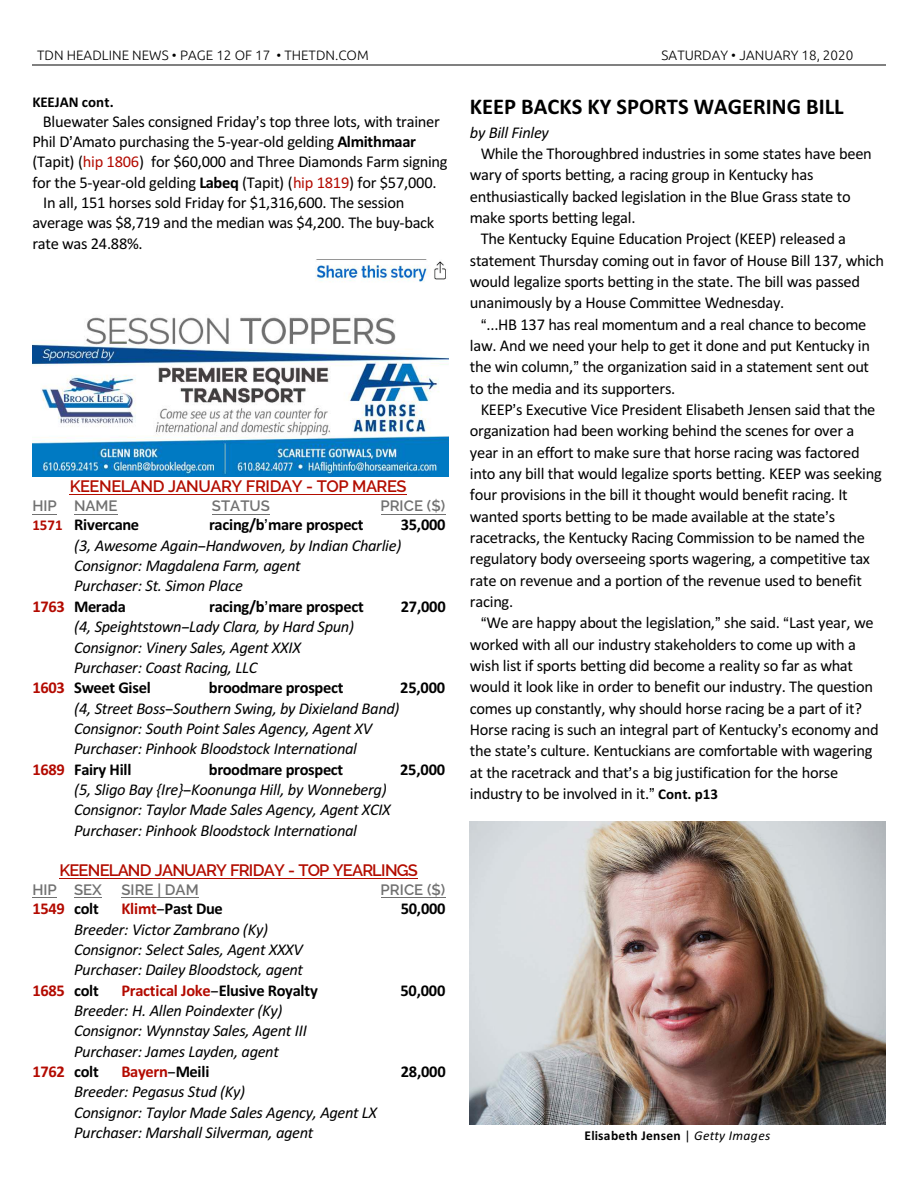
<style>
.page{position:relative;width:918px;height:1188px;background:#fff}
.page>*{position:absolute;margin:0;border:0;box-sizing:border-box;transform-origin:0 0}
.t1{font:700 22.5px "Calibri";color:#000}
.t2{font:16.5px "Calibri";letter-spacing:-.02em;color:#000}
.t3{font:italic 16.5px/20.4px "Calibri";letter-spacing:-.02em;color:#000}
.t4{font:700 16.5px "Calibri";letter-spacing:-.015em;color:#000}
.t5{font:600 16.5px "Raleway";letter-spacing:-.04em;color:#b30d00}
.t6{font:700 16.5px "Calibri";letter-spacing:-.015em;color:#b30a00}
.t7{font:600 15px "Raleway";color:#707070}
.t8{font:700 15px "Calibri";letter-spacing:-.005em;color:#000}
.t9{font:300 13.5px "Ubuntu";color:#000}
.t10{font:700 13.5px "Calibri";letter-spacing:.025em;color:#000}
.s1{font-weight:700}
.s2{color:#b30a00}
.s3{font-size:15px;color:#b30a00}
.s4{color:#000}
.s5{font-weight:700;font-size:15px}
.s6{font-weight:400}
.s7{font-weight:400;font-style:italic}
</style>
<div class="page">
<hr style="left:32px;top:64px;width:853px;height:1px;background:#808080">
<svg style="left:470px;top:821px;width:415px;height:1px"></svg>
<img style="left:470px;top:822px;width:416px;height:302px">
<hr style="left:70px;top:495px;width:337px;height:1px;background:#b30d00">
<svg style="left:32px;top:514px;width:25px;height:1px"></svg>
<hr style="left:74px;top:514px;width:44px;height:1px;background:#707070">
<hr style="left:212px;top:514px;width:58px;height:1px;background:#707070">
<hr style="left:381px;top:514px;width:65px;height:1px;background:#707070">
<hr style="left:59px;top:878px;width:359px;height:1px;background:#b30d00">
<svg style="left:32px;top:897px;width:25px;height:1px"></svg>
<svg style="left:74px;top:897px;width:28px;height:1px"></svg>
<hr style="left:122px;top:897px;width:77px;height:1px;background:#707070">
<hr style="left:381px;top:897px;width:65px;height:1px;background:#707070">
<img style="left:315px;top:259px;width:131px;height:23px">
<img style="left:32px;top:317px;width:416px;height:160px">
<p class="t9" style="left:37px;top:49px;width:333px">TDN HEADLINE NEWS • PAGE 12 OF 17 • THETDN.COM</p>
<p class="t9" style="left:662px;top:49px;width:193px">SATURDAY • JANUARY 18, 2020</p>
<p class="t8" style="left:32px;top:95px;width:83px">KEEJAN cont.</p>
<p class="t2" style="left:43px;top:114px;width:398px">Bluewater Sales consigned Friday s top three lots, with trainer</p>
<p class="t2" style="left:32px;top:135px;width:385px">Phil D Amato purchasing the 5-year-old gelding <span class="s1">Almithmaar</span></p>
<p class="t2" style="left:32px;top:155px;width:417px">(Tapit) (<span class="s2">hip 1806</span>) for $60,000 and Three Diamonds Farm signing</p>
<p class="t2" style="left:32px;top:175px;width:406px">for the 5-year-old gelding <span class="s1">Labeq</span> (Tapit) (<span class="s2">hip 1819</span>) for $57,000.</p>
<p class="t2" style="left:43px;top:196px;width:363px">In all, 151 horses sold Friday for $1,316,600. The session</p>
<p class="t2" style="left:32px;top:216px;width:404px">average was $8,719 and the median was $4,200. The buy-back</p>
<p class="t2" style="left:32px;top:236px;width:112px">rate was 24.88%.</p>
<p class="t5" style="left:70px;top:477px;width:338px">KEENELAND JANUARY FRIDAY - TOP MARES</p>
<p class="t7" style="left:32px;top:497px;width:87px">HIP NAME</p>
<p class="t7" style="left:212px;top:497px;width:59px">STATUS</p>
<p class="t7" style="left:380px;top:497px;width:66px">PRICE ($)</p>
<p class="t4" style="left:32px;top:518px;width:108px"><span class="s3">1571</span> Rivercane</p>
<p class="t4" style="left:209px;top:518px;width:156px">racing/b mare prospect</p>
<p class="t4" style="left:401px;top:518px;width:46px">35,000</p>
<p class="t3" style="left:74px;top:536px;width:329px">(3, Awesome Again Handwoven, by Indian Charlie)</p>
<p class="t3" style="left:74px;top:557px;width:228px">Consignor: Magdalena Farm, agent</p>
<p class="t3" style="left:74px;top:577px;width:170px">Purchaser: St. Simon Place</p>
<p class="t4" style="left:32px;top:599px;width:95px"><span class="s2">1763</span> Merada</p>
<p class="t4" style="left:209px;top:599px;width:156px">racing/b mare prospect</p>
<p class="t4" style="left:401px;top:599px;width:46px">27,000</p>
<p class="t3" style="left:74px;top:618px;width:281px">(4, Speightstown Lady Clara, by Hard Spun)</p>
<p class="t3" style="left:74px;top:638px;width:228px">Consignor: Vinery Sales, Agent XXIX</p>
<p class="t3" style="left:74px;top:659px;width:185px">Purchaser: Coast Racing, LLC</p>
<p class="t4" style="left:32px;top:681px;width:120px"><span class="s2">1603</span> Sweet Gisel</p>
<p class="t4" style="left:209px;top:681px;width:136px">broodmare prospect</p>
<p class="t4" style="left:400px;top:681px;width:46px">25,000</p>
<p class="t3" style="left:74px;top:699px;width:327px">(4, Street Boss Southern Swing, by Dixieland Band)</p>
<p class="t3" style="left:74px;top:720px;width:299px">Consignor: South Point Sales Agency, Agent XV</p>
<p class="t3" style="left:74px;top:740px;width:284px">Purchaser: Pinhook Bloodstock International</p>
<p class="t4" style="left:32px;top:762px;width:101px"><span class="s2">1689</span> Fairy Hill</p>
<p class="t4" style="left:209px;top:762px;width:136px">broodmare prospect</p>
<p class="t4" style="left:400px;top:762px;width:46px">25,000</p>
<p class="t3" style="left:74px;top:781px;width:318px">(5, Sligo Bay {Ire} Koonunga Hill, by Wonneberg)<br>Consignor: Taylor Made Sales Agency, Agent XCIX<br>Purchaser: Pinhook Bloodstock International</p>
<p class="t5" style="left:59px;top:861px;width:360px">KEENELAND JANUARY FRIDAY - TOP YEARLINGS</p>
<p class="t7" style="left:32px;top:881px;width:71px">HIP SEX</p>
<p class="t7" style="left:121px;top:881px;width:79px">SIRE | DAM</p>
<p class="t7" style="left:381px;top:881px;width:66px">PRICE ($)</p>
<p class="t6" style="left:32px;top:902px;width:68px">1549 <span class="s4">colt</span></p>
<p class="t4" style="left:122px;top:902px;width:103px"><span class="s2">Klimt</span> Past Due</p>
<p class="t4" style="left:401px;top:902px;width:46px">50,000</p>
<p class="t3" style="left:74px;top:920px;width:195px">Breeder: Victor Zambrano (Ky)</p>
<p class="t3" style="left:74px;top:941px;width:230px">Consignor: Select Sales, Agent XXXV</p>
<p class="t3" style="left:74px;top:961px;width:230px">Purchaser: Dailey Bloodstock, agent</p>
<p class="t6" style="left:32px;top:983px;width:68px">1685 <span class="s4">colt</span></p>
<p class="t4" style="left:122px;top:983px;width:198px"><span class="s2">Practical Joke</span> Elusive Royalty</p>
<p class="t4" style="left:400px;top:983px;width:46px">50,000</p>
<p class="t3" style="left:74px;top:1002px;width:210px">Breeder: H. Allen Poindexter (Ky)</p>
<p class="t3" style="left:74px;top:1022px;width:234px">Consignor: Wynnstay Sales, Agent III</p>
<p class="t3" style="left:74px;top:1042px;width:206px">Purchaser: James Layden, agent</p>
<p class="t6" style="left:32px;top:1065px;width:68px">1762 <span class="s4">colt</span></p>
<p class="t6" style="left:122px;top:1065px;width:89px">Bayern <span class="s4">Meili</span></p>
<p class="t4" style="left:401px;top:1065px;width:46px">28,000</p>
<p class="t3" style="left:74px;top:1083px;width:304px">Breeder: Pegasus Stud (Ky)<br>Consignor: Taylor Made Sales Agency, Agent LX<br>Purchaser: Marshall Silverman, agent</p>
<h1 class="t1" style="left:470px;top:97px;width:375px">KEEP BACKS KY SPORTS WAGERING BILL</h1>
<p class="t3" style="left:470px;top:123px;width:80px">by Bill Finley</p>
<p class="t2" style="left:481px;top:147px;width:393px">While the Thoroughbred industries in some states have been</p>
<p class="t2" style="left:470px;top:168px;width:345px">wary of sports betting, a racing group in Kentucky has</p>
<p class="t2" style="left:470px;top:189px;width:382px">enthusiastically backed legislation in the Blue Grass state to</p>
<p class="t2" style="left:470px;top:211px;width:167px">make sports betting legal.</p>
<p class="t2" style="left:481px;top:232px;width:367px">The Kentucky Equine Education Project (KEEP) released a</p>
<p class="t2" style="left:470px;top:253px;width:416px">statement Thursday coming out in favor of House Bill 137, which</p>
<p class="t2" style="left:470px;top:275px;width:392px">would legalize sports betting in the state. The bill was passed</p>
<p class="t2" style="left:470px;top:296px;width:316px">unanimously by a House Committee Wednesday.</p>
<p class="t2" style="left:486px;top:317px;width:381px">...HB 137 has real momentum and a real chance to become</p>
<p class="t2" style="left:470px;top:339px;width:402px">law. And we need your help to get it done and put Kentucky in</p>
<p class="t2" style="left:470px;top:360px;width:401px">the win column, the organization said in a statement sent out</p>
<p class="t2" style="left:470px;top:381px;width:207px">to the media and its supporters.</p>
<p class="t2" style="left:481px;top:403px;width:396px">KEEP s Executive Vice President Elisabeth Jensen said that the</p>
<p class="t2" style="left:470px;top:424px;width:386px">organization had been working behind the scenes for over a</p>
<p class="t2" style="left:470px;top:445px;width:391px">year in an effort to make sure that horse racing was factored</p>
<p class="t2" style="left:470px;top:467px;width:413px">into any bill that would legalize sports betting. KEEP was seeking</p>
<p class="t2" style="left:470px;top:488px;width:379px">four provisions in the bill it thought would benefit racing. It</p>
<p class="t2" style="left:470px;top:509px;width:367px">wanted sports betting to be made available at the state s</p>
<p class="t2" style="left:470px;top:531px;width:396px">racetracks, the Kentucky Racing Commission to be named the</p>
<p class="t2" style="left:470px;top:552px;width:402px">regulatory body overseeing sports wagering, a competitive tax</p>
<p class="t2" style="left:470px;top:573px;width:394px">rate on revenue and a portion of the revenue used to benefit</p>
<p class="t2" style="left:470px;top:595px;width:45px">racing.</p>
<p class="t2" style="left:486px;top:616px;width:389px">We are happy about the legislation, she said. Last year, we</p>
<p class="t2" style="left:470px;top:637px;width:387px">worked with all our industry stakeholders to come up with a</p>
<p class="t2" style="left:470px;top:658px;width:385px">wish list if sports betting did become a reality so far as what</p>
<p class="t2" style="left:470px;top:680px;width:405px">would it look like in order to benefit our industry. The question</p>
<p class="t2" style="left:470px;top:701px;width:394px">comes up constantly, why should horse racing be a part of it?</p>
<p class="t2" style="left:470px;top:723px;width:410px">Horse racing is such an integral part of Kentucky s economy and</p>
<p class="t2" style="left:470px;top:744px;width:404px">the state s culture. Kentuckians are comfortable with wagering</p>
<p class="t2" style="left:470px;top:765px;width:370px">at the racetrack and that s a big justification for the horse</p>
<p class="t2" style="left:470px;top:786px;width:250px">industry to be involved in it. <span class="s5">Cont. p13</span></p>
<p class="t10" style="left:584px;top:1129px;width:187px">Elisabeth Jensen <span class="s6">|</span> <span class="s7">Getty Images</span></p>
</div>
